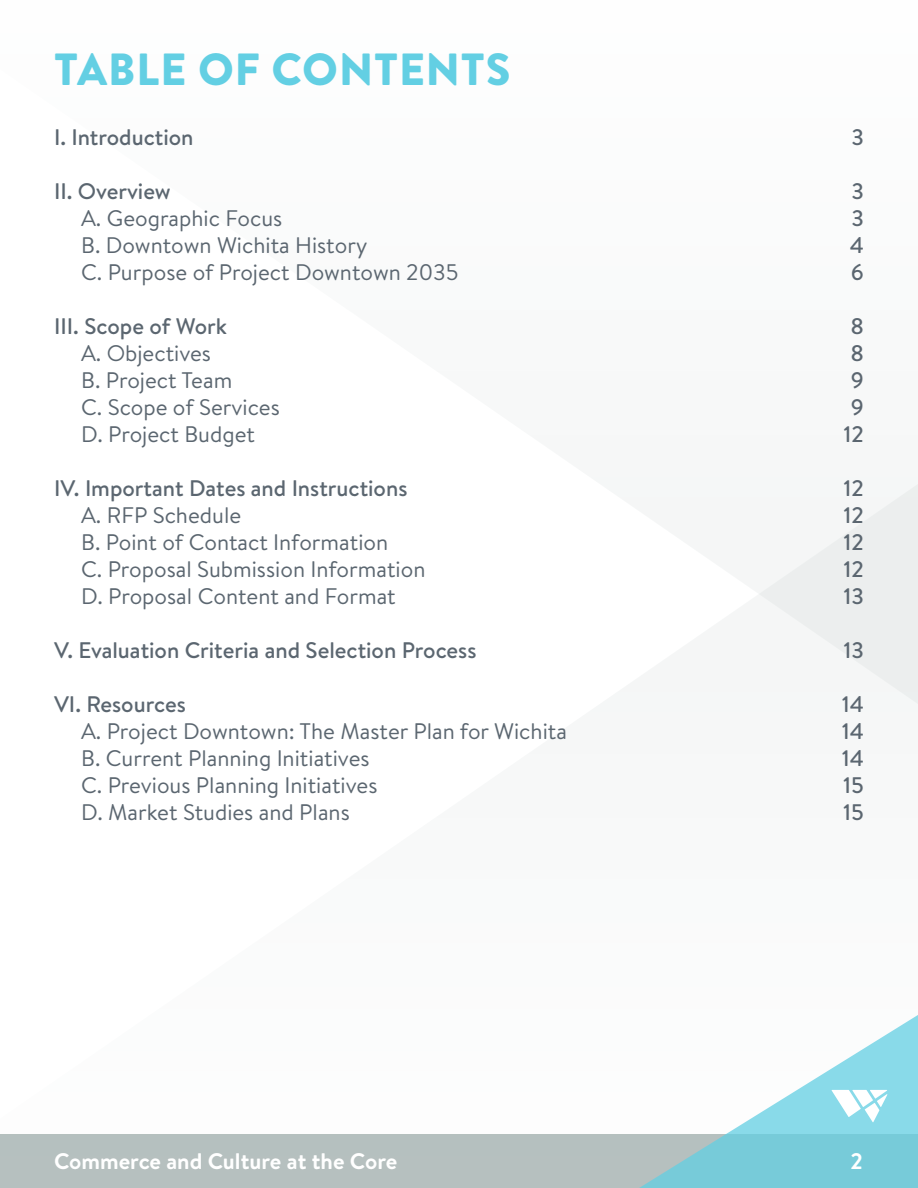
<style>
.page{position:relative;width:918px;height:1188px;background:#fff}
.page>*{position:absolute;margin:0;border:0;box-sizing:border-box;transform-origin:0 0}
.t1{font:900 45px "Brandon Text";letter-spacing:.02em;color:#63cfe3}
.t2{font:22.5px/27px "Brandon Text";color:#5b6670}
.t3{font:500 22.5px/27px "Brandon Text";color:#5b6670;text-align:justify}
.t4{font:700 22.5px "Brandon Text";color:#fff}
</style>
<div class="page">
<div style="left:759px;top:484px;width:159px;height:220px;background:#f0f1f1"></div>
<div style="left:0;top:1134px;width:918px;height:54px;background:#b6c0bf"></div>
<svg style="left:639px;top:1015px;width:279px;height:173px"></svg>
<svg style="left:832px;top:1090px;width:55px;height:32px"></svg>
<h1 class="t1" style="left:54px;top:38px;width:458px">TABLE OF CONTENTS</h1>
<p class="t3" style="left:54px;top:123px;width:141px">I. Introduction</p>
<p class="t3" style="left:54px;top:177px;width:118px">II. Overview</p>
<p class="t2" style="left:81px;top:204px;width:379px">A. Geographic Focus<br>B. Downtown Wichita History<br>C. Purpose of Project Downtown 2035</p>
<p class="t3" style="left:54px;top:312px;width:175px">III. Scope of Work</p>
<p class="t2" style="left:81px;top:339px;width:200px">A. Objectives<br>B. Project Team<br>C. Scope of Services<br>D. Project Budget</p>
<p class="t3" style="left:54px;top:474px;width:355px">IV. Important Dates and Instructions</p>
<p class="t2" style="left:81px;top:501px;width:346px">A. RFP Schedule<br>B. Point of Contact Information<br>C. Proposal Submission Information<br>D. Proposal Content and Format</p>
<p class="t3" style="left:54px;top:636px;width:424px">V. Evaluation Criteria and Selection Process</p>
<p class="t3" style="left:54px;top:690px;width:133px">VI. Resources</p>
<p class="t2" style="left:81px;top:717px;width:487px">A. Project Downtown: The Master Plan for Wichita B. Current Planning Initiatives<br>C. Previous Planning Initiatives<br>D. Market Studies and Plans</p>
<p class="t3" style="left:851px;top:123px;width:14px">3</p>
<p class="t3" style="left:850px;top:177px;width:16px">3<br>3<br>4<br>6</p>
<p class="t3" style="left:844px;top:312px;width:22px;text-align:center">8<br>8<br>9<br>9<br>12</p>
<p class="t3" style="left:843px;top:474px;width:22px">12<br>12<br>12<br>12<br>13</p>
<p class="t3" style="left:843px;top:636px;width:22px">13</p>
<p class="t3" style="left:842px;top:690px;width:24px">14<br>14<br>14<br>15<br>15</p>
<p class="t4" style="left:54px;top:1145px;width:345px">Commerce and Culture at the Core</p>
<p class="t4" style="left:851px;top:1145px;width:14px">2</p>
</div>
